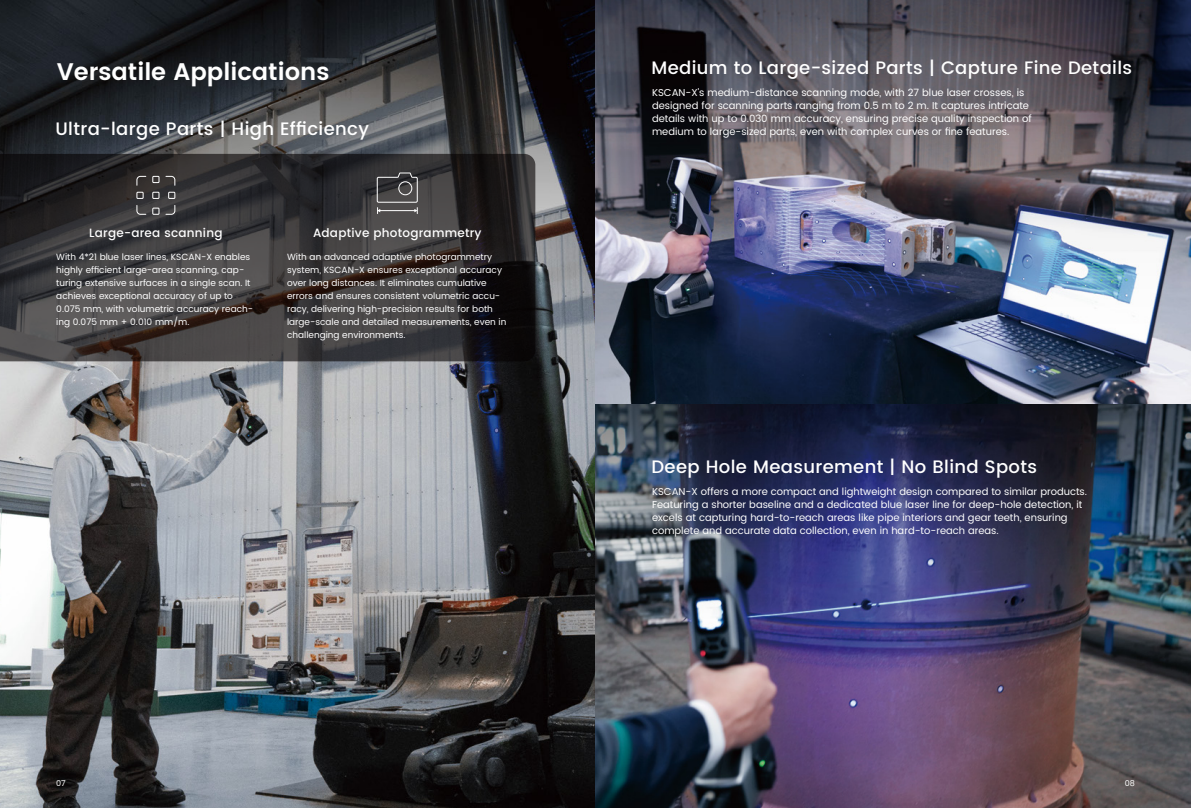
<style>
.page{position:relative;width:1191px;height:808px;background:#fff}
.page>*{position:absolute;margin:0;border:0;box-sizing:border-box;transform-origin:0 0}
.t1{font:600 24px "Poppins";color:#fff}
.t2{font:500 18px "Poppins";letter-spacing:.02em;color:#fff}
.t3{font:500 12px "Poppins";letter-spacing:.02em;color:#fff}
.t4{font:10px/13px "Poppins";color:#fff}
.t5{font:9px/13px "Poppins";color:#fff}
.t6{font:8px "Poppins";color:#fff}
</style>
<div class="page">
<img style="left:0;top:0;width:1191px;height:808px">
<svg style="left:0;top:154px;width:535px;height:207px;background:#363435"></svg>
<svg style="left:376px;top:172px;width:42px;height:42px;background:#575556"></svg>
<div style="left:398px;top:181px;width:14px;height:14px;border:1px solid #fff;border-radius:50%"></div>
<svg style="left:136px;top:175px;width:11px;height:11px"></svg>
<svg style="left:165px;top:175px;width:11px;height:11px"></svg>
<svg style="left:136px;top:204px;width:11px;height:11px"></svg>
<svg style="left:165px;top:204px;width:11px;height:11px"></svg>
<div style="left:152px;top:192px;width:7px;height:7px;border:1px solid #fff"></div>
<div style="left:152px;top:208px;width:7px;height:7px;border:1px solid #fff"></div>
<div style="left:152px;top:176px;width:7px;height:7px;border:1px solid #fff"></div>
<div style="left:168px;top:192px;width:7px;height:7px;border:1px solid #fff"></div>
<div style="left:136px;top:192px;width:8px;height:7px;border:1px solid #fff"></div>
<h1 class="t1" style="left:57px;top:54px;width:274px">Versatile Applications</h1>
<h2 class="t2" style="left:55px;top:115px;width:315px">Ultra-large Parts | High Efficiency</h2>
<p class="t3" style="left:89px;top:224px;width:135px">Large-area scanning</p>
<p class="t5" style="left:56px;top:250px;width:198px">With 4*21 blue laser lines, KSCAN-X enables highly efficient large-area scanning, cap&shy;turing extensive surfaces in a single scan. It achieves exceptional accuracy of up to 0.075 mm, with volumetric accuracy reach&shy;ing 0.075 mm + 0.010 mm/m.</p>
<p class="t3" style="left:313px;top:224px;width:170px">Adaptive photogrammetry</p>
<p class="t5" style="left:287px;top:250px;width:221px">With an advanced adaptive photogrammetry system, KSCAN-X ensures exceptional accuracy over long distances. It eliminates cumulative errors and ensures consistent volumetric accu&shy;racy, delivering high-precision results for both large-scale and detailed measurements, even in challenging environments.</p>
<h2 class="t2" style="left:651px;top:54px;width:482px">Medium to Large-sized Parts | Capture Fine Details</h2>
<p class="t4" style="left:652px;top:87px;width:381px">KSCAN-X's medium-distance scanning mode, with 27 blue laser crosses, is designed for scanning parts ranging from 0.5 m to 2 m. It captures intricate details with up to 0.030 mm accuracy, ensuring precise quality inspection of medium to large-sized parts, even with complex curves or fine features.</p>
<h2 class="t2" style="left:651px;top:453px;width:387px">Deep Hole Measurement | No Blind Spots</h2>
<p class="t4" style="left:652px;top:486px;width:436px">KSCAN-X offers a more compact and lightweight design compared to similar products.<br>Featuring a shorter baseline and a dedicated blue laser line for deep-hole detection, it excels at capturing hard-to-reach areas like pipe interiors and gear teeth, ensuring complete and accurate data collection, even in hard-to-reach areas.</p>
<p class="t6" style="left:56px;top:777px;width:11px">07</p>
<p class="t6" style="left:1124px;top:777px;width:12px">08</p>
</div>
